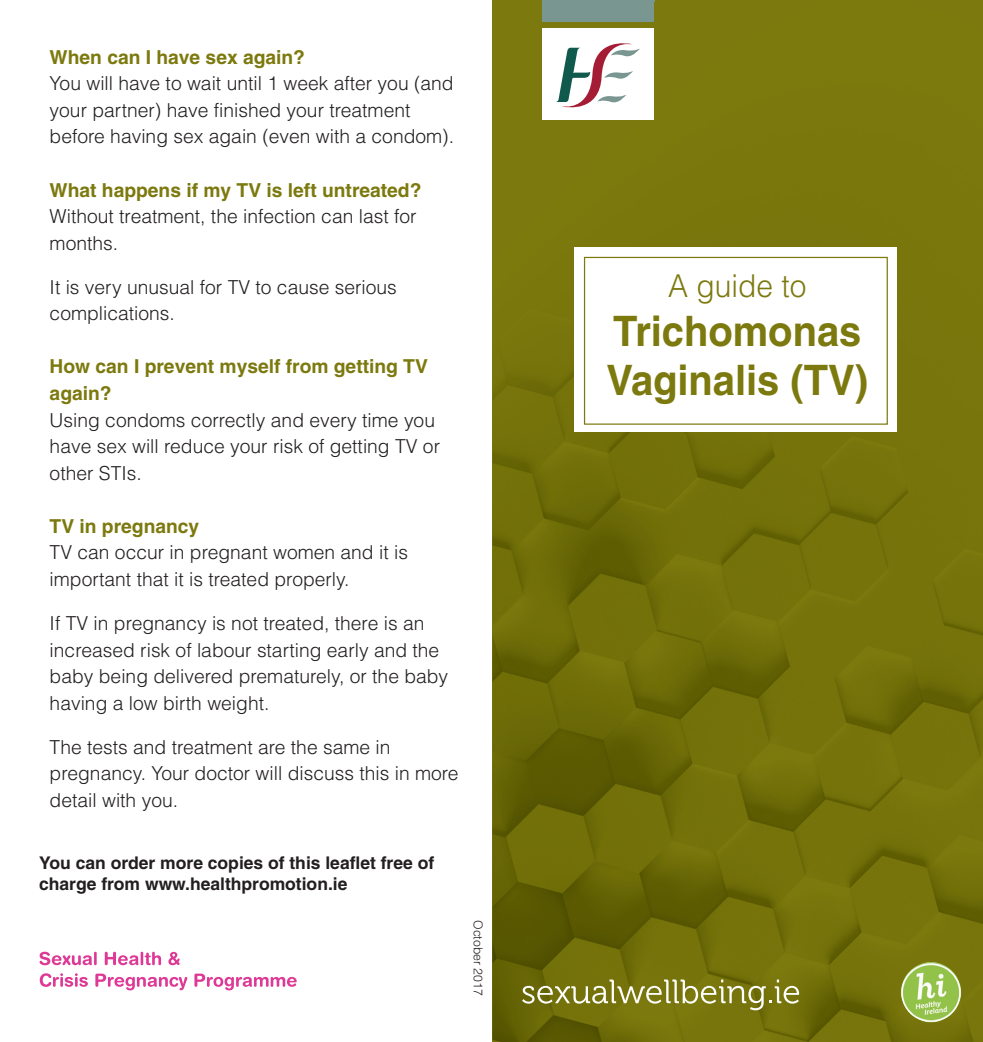
<style>
.page{position:relative;width:983px;height:1042px;background:#fff}
.page>*{position:absolute;margin:0;border:0;box-sizing:border-box;transform-origin:0 0}
.t1{font:700 42px/49px "Helvetica";color:#7c790e;scale:.95 1}
.t2{font:300 31.5px "Helvetica";color:#7c790e;scale:.95 1}
.t3{font:300 19.25px/26.6px "Helvetica";color:#231f20}
.t4{font:700 19.25px/26.6px "Helvetica";color:#7c790e}
.t5{font:700 17.5px/21px "Helvetica";color:#231f20}
.t6{font:300 12.25px "Helvetica";color:#231f20}
</style>
<div class="page">
<img style="left:492px;top:0;width:490px;height:1042px">
<div style="left:542px;top:0;width:111px;height:21px;background:#7a9690"></div>
<div style="left:542px;top:29px;width:111px;height:91px;background:#fff"></div>
<svg style="left:556px;top:43px;width:83px;height:65px"></svg>
<hr style="left:542px;top:0;width:112px;height:1px;background:#7a9690">
<div style="left:574px;top:247px;width:323px;height:185px;background:#fff"></div>
<div style="left:583px;top:257px;width:304px;height:168px;border:1px solid #7c790e"></div>
<svg style="left:522px;top:979px;width:276px;height:31px;background:#8f8d39"></svg>
<img style="left:900px;top:962px;width:61px;height:60px">
<svg style="left:40px;top:951px;width:57px;height:14px"></svg>
<svg style="left:105px;top:952px;width:56px;height:13px"></svg>
<svg style="left:168px;top:952px;width:12px;height:13px"></svg>
<svg style="left:40px;top:973px;width:48px;height:14px"></svg>
<svg style="left:95px;top:973px;width:92px;height:17px"></svg>
<svg style="left:194px;top:973px;width:102px;height:17px"></svg>
<p class="t4" style="left:50px;top:45px;width:257px">When can I have sex again?</p>
<p class="t3" style="left:50px;top:72px;width:406px">You will have to wait until 1 week after you (and your partner) have finished your treatment before having sex again (even with a condom).</p>
<p class="t4" style="left:50px;top:178px;width:373px">What happens if my TV is left untreated?</p>
<p class="t3" style="left:50px;top:205px;width:368px">Without treatment, the infection can last for months.</p>
<p class="t3" style="left:50px;top:275px;width:349px">It is very unusual for TV to cause serious complications.</p>
<p class="t4" style="left:50px;top:355px;width:379px">How can I prevent myself from getting TV again?</p>
<p class="t3" style="left:50px;top:408px;width:392px">Using condoms correctly and every time you have sex will reduce your risk of getting TV or other STIs.</p>
<p class="t4" style="left:50px;top:515px;width:151px">TV in pregnancy</p>
<p class="t3" style="left:50px;top:541px;width:360px">TV can occur in pregnant women and it is important that it is treated properly.</p>
<p class="t3" style="left:50px;top:612px;width:400px">If TV in pregnancy is not treated, there is an increased risk of labour starting early and the baby being delivered prematurely, or the baby having a low birth weight.</p>
<p class="t3" style="left:50px;top:735px;width:410px">The tests and treatment are the same in pregnancy. Your doctor will discuss this in more detail with you.</p>
<p class="t5" style="left:39px;top:854px;width:396px">You can order more copies of this leaflet free of charge from www.healthpromotion.ie</p>
<p class="t6" style="left:482px;top:920px;width:77px;rotate:90deg">October 2017</p>
<h2 class="t2" style="left:668px;top:275px;width:147px">A guide to</h2>
<h1 class="t1" style="left:606px;top:311px;width:276px">Trichomonas<br>Vaginalis (TV)</h1>
</div>
